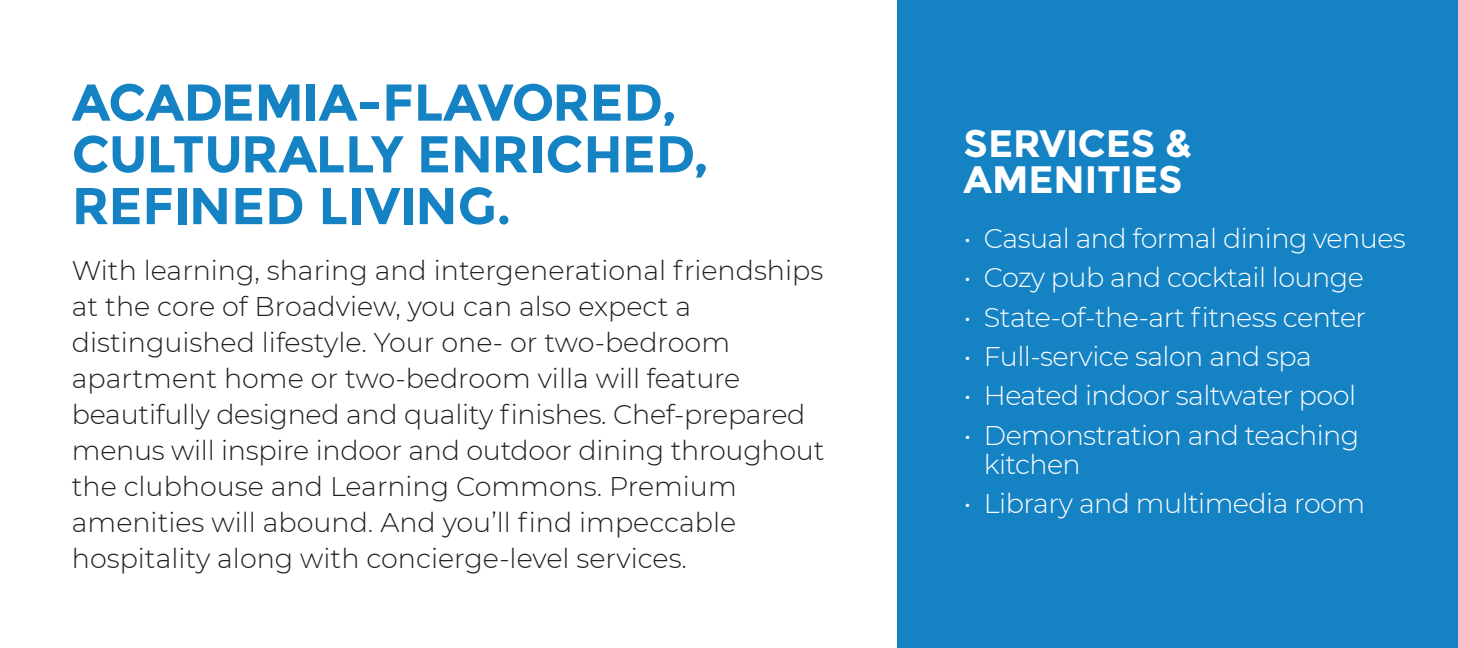
<style>
.page{position:relative;width:1458px;height:648px;background:#fff}
.page>*{position:absolute;margin:0;border:0;box-sizing:border-box;transform-origin:0 0}
.t1{font:700 51.75px/51.8px "Montserrat";letter-spacing:-.01em;color:#1582c3}
.t2{font:700 38.25px/36px "Montserrat";color:#fff}
.t3{font:300 27px/36px "Montserrat";color:#231f20}
.t4{font:300 27px/29.2px "Montserrat";letter-spacing:-.02em;color:#fff}
</style>
<div class="page">
<div style="left:897px;top:0;width:561px;height:648px;background:#1582c3"></div>
<h1 class="t1" style="left:72px;top:77px;width:638px">ACADEMIA-FLAVORED,<br>CULTURALLY ENRICHED,<br>REFINED LIVING.</h1>
<p class="t3" style="left:72px;top:252px;width:754px">With learning, sharing and intergenerational friendships at the core of Broadview, you can also expect a distinguished lifestyle. Your one- or two-bedroom apartment home or two-bedroom villa will feature beautifully designed and quality finishes. Chef-prepared menus will inspire indoor and outdoor dining throughout the clubhouse and Learning Commons. Premium amenities will abound. And you’ll find impeccable hospitality along with concierge-level services.</p>
<h2 class="t2" style="left:964px;top:126px;width:230px">SERVICES &amp;<br>AMENITIES</h2>
<p class="t4" style="left:964px;top:223px;width:444px">• Casual and formal dining venues</p>
<p class="t4" style="left:964px;top:262px;width:402px">• Cozy pub and cocktail lounge</p>
<p class="t4" style="left:964px;top:302px;width:404px">• State-of-the-art fitness center</p>
<p class="t4" style="left:964px;top:341px;width:350px">• Full-service salon and spa</p>
<p class="t4" style="left:964px;top:380px;width:394px">• Heated indoor saltwater pool</p>
<p class="t4" style="left:984px;top:420px;width:377px;text-indent:-20px">• Demonstration and teaching kitchen</p>
<p class="t4" style="left:964px;top:488px;width:403px">• Library and multimedia room</p>
</div>
